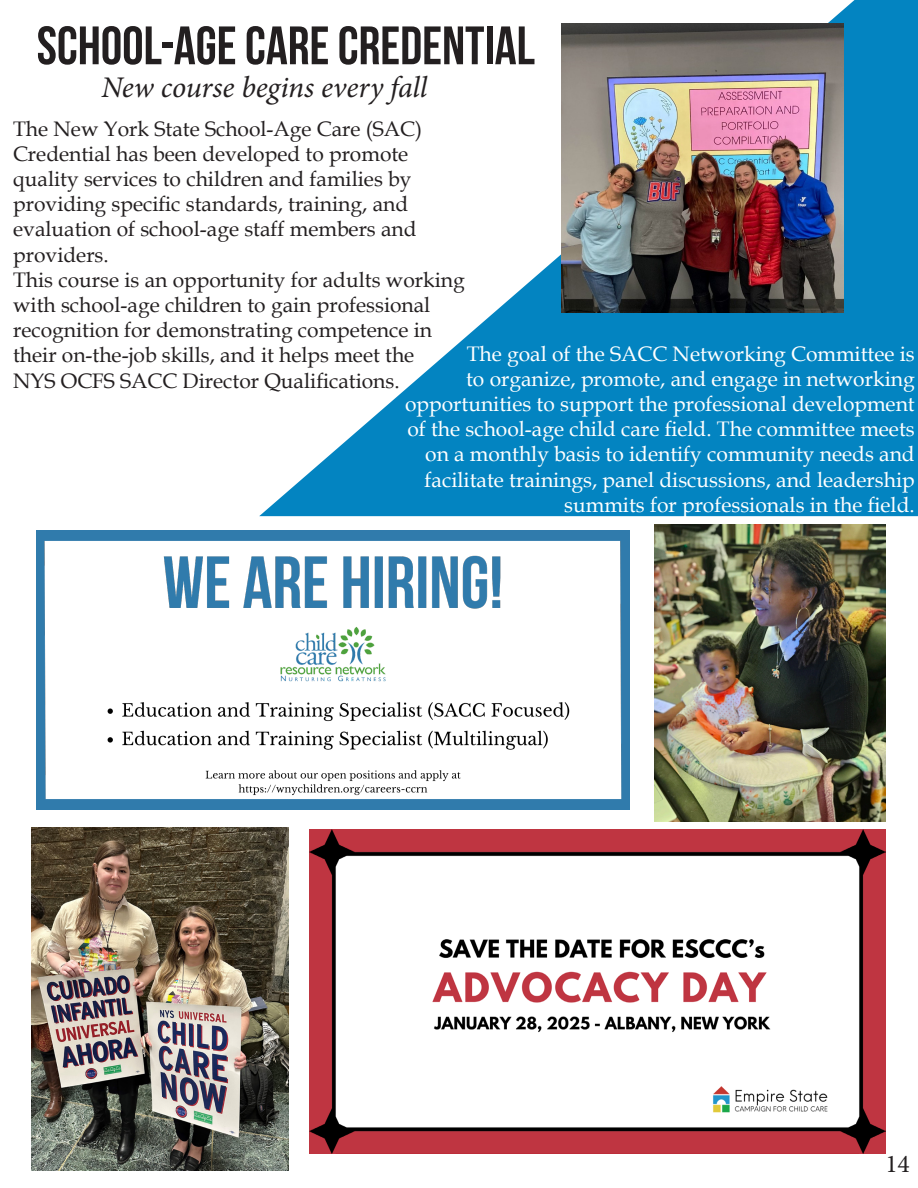
<style>
.page{position:relative;width:918px;height:1188px;background:#fff}
.page>*{position:absolute;margin:0;border:0;box-sizing:border-box;transform-origin:0 0}
.t1{font:54px "Bebas Neue";color:#231f20}
.t2{font:italic 30px "Minion Pro";letter-spacing:-.005em;color:#231f20}
.t3{font:25.5px "Minion Pro";color:#231f20}
.t4{font:21px/25.2px "Book Antiqua";color:#231f20}
.t5{font:21px "Book Antiqua";color:#fff}
</style>
<div class="page">
<svg style="left:259px;top:0;width:659px;height:516px;fill:#0384c1"></svg>
<img style="left:562px;top:24px;width:281px;height:289px">
<img style="left:31px;top:828px;width:257px;height:343px">
<img style="left:654px;top:524px;width:232px;height:297px">
<img style="left:310px;top:829px;width:576px;height:324px">
<img style="left:37px;top:531px;width:593px;height:279px">
<p class="t1" style="left:37px;top:16px;width:500px">SCHOOL-AGE CARE CREDENTIAL</p>
<p class="t2" style="left:102px;top:67px;width:327px">New course begins every fall</p>
<p class="t4" style="left:13px;top:115px;width:411px">The New York State School-Age Care (SAC)</p>
<p class="t4" style="left:13px;top:141px;width:397px">Credential has been developed to promote</p>
<p class="t4" style="left:13px;top:166px;width:400px">quality services to children and families by</p>
<p class="t4" style="left:13px;top:191px;width:397px">providing specific standards, training, and</p>
<p class="t4" style="left:13px;top:216px;width:405px">evaluation of school-age staff members and</p>
<p class="t4" style="left:13px;top:241px;width:97px">providers.</p>
<p class="t4" style="left:13px;top:267px;width:453px">This course is an opportunity for adults working with school-age children to gain professional</p>
<p class="t4" style="left:13px;top:317px;width:420px">recognition for demonstrating competence in their on-the-job skills, and it helps meet the</p>
<p class="t4" style="left:13px;top:367px;width:388px">NYS OCFS SACC Director Qualifications.</p>
<p class="t5" style="left:467px;top:339px;width:450px">The goal of the SACC Networking Committee is</p>
<p class="t5" style="left:466px;top:364px;width:450px">to organize, promote, and engage in networking</p>
<p class="t5" style="left:405px;top:389px;width:511px">opportunities to support the professional development</p>
<p class="t5" style="left:407px;top:415px;width:509px">of the school-age child care field. The committee meets</p>
<p class="t5" style="left:425px;top:440px;width:491px">on a monthly basis to identify community needs and</p>
<p class="t5" style="left:425px;top:465px;width:492px">facilitate trainings, panel discussions, and leadership</p>
<p class="t5" style="left:564px;top:490px;width:352px">summits for professionals in the field.</p>
<p class="t3" style="left:885px;top:1147px;width:26px">14</p>
</div>
